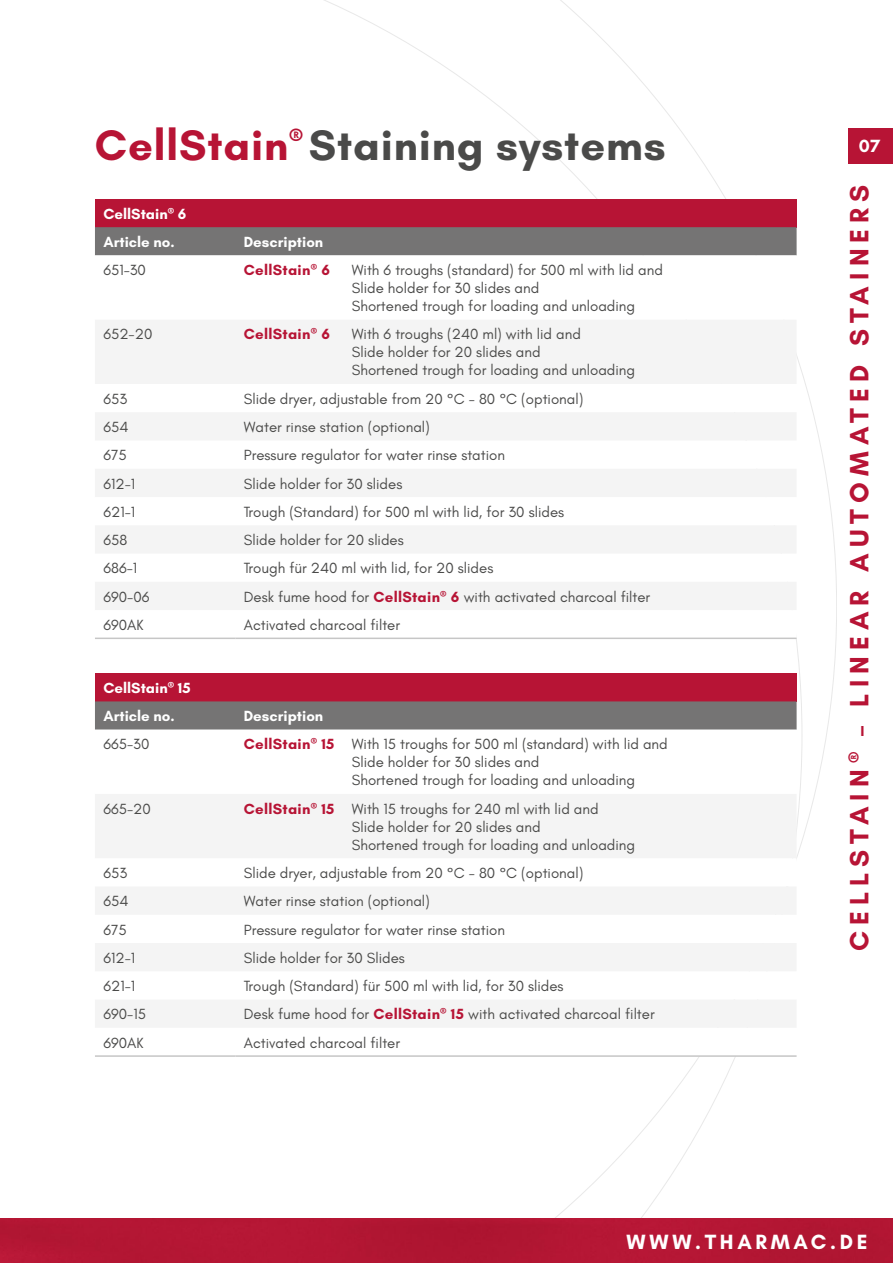
<style>
.page{position:relative;width:893px;height:1263px;background:#fff}
.page>*{position:absolute;margin:0;border:0;box-sizing:border-box;transform-origin:0 0}
.t1{font:700 43.5px "Glacial Indifference";letter-spacing:.02em;color:#4a4a49}
.t2{font:700 43.5px "Glacial Indifference";letter-spacing:.02em;color:#b71435}
.t3{font:700 27px "Glacial Indifference";letter-spacing:.225em;color:#b71435}
.t4{font:700 21px "Glacial Indifference";letter-spacing:.175em;color:#fff}
.t5{font:700 19.2px "Glacial Indifference";color:#b71435}
.t6{font:700 18px "Glacial Indifference";color:#fff}
.t7{font:15px/18px "Glacial Indifference";color:#4a4a49}
.t8{font:700 15px/28.3px "Glacial Indifference";color:#fff}
.t9{font:700 15px "Glacial Indifference";letter-spacing:.02em;color:#b71435}
.s1{font-weight:700;color:#b71435}
</style>
<div class="page">
<div style="left:848px;top:128px;width:45px;height:36px;background:#b71435"></div>
<div style="left:0;top:1218px;width:893px;height:45px;background:#b31633"></div>
<div style="left:95px;top:199px;width:702px;height:28px;background:#b71435"></div>
<div style="left:95px;top:227px;width:702px;height:28px;background:#757474"></div>
<svg style="left:95px;top:255px;width:702px;height:383px"></svg>
<svg style="left:95px;top:320px;width:702px;height:290px;fill:#f4f4f4"></svg>
<hr style="left:95px;top:638px;width:140px;height:1px;background:#c6c6c6">
<hr style="left:235px;top:638px;width:562px;height:1px;background:#c6c6c6">
<div style="left:95px;top:673px;width:702px;height:28px;background:#b71435"></div>
<svg style="left:95px;top:701px;width:702px;height:29px"></svg>
<svg style="left:95px;top:794px;width:702px;height:234px;fill:#f4f4f4"></svg>
<hr style="left:95px;top:1055px;width:140px;height:2px;background:#c6c6c6">
<hr style="left:235px;top:1055px;width:562px;height:2px;background:#c6c6c6">
<h1 class="t2" style="left:95px;top:118px;width:195px">CellStain</h1>
<p class="t5" style="left:289px;top:123px;width:15px">®</p>
<h1 class="t1" style="left:309px;top:118px;width:358px">Staining systems</h1>
<p class="t8" style="left:103px;top:199px;width:84px">CellStain<sup>®</sup> 6<br>Article no.</p>
<p class="t8" style="left:244px;top:227px;width:81px">Description</p>
<p class="t7" style="left:103px;top:261px;width:44px">651-30</p>
<p class="t9" style="left:244px;top:261px;width:88px">CellStain<sup>®</sup> 6</p>
<p class="t7" style="left:352px;top:261px;width:313px">With 6 troughs (standard) for 500 ml with lid and<br>Slide holder for 30 slides and<br>Shortened trough for loading and unloading</p>
<p class="t7" style="left:103px;top:326px;width:50px">652-20</p>
<p class="t9" style="left:244px;top:325px;width:88px">CellStain<sup>®</sup> 6</p>
<p class="t7" style="left:352px;top:326px;width:285px">With 6 troughs (240 ml) with lid and<br>Slide holder for 20 slides and<br>Shortened trough for loading and unloading</p>
<p class="t7" style="left:103px;top:390px;width:25px">653</p>
<p class="t7" style="left:244px;top:390px;width:341px">Slide dryer, adjustable from 20 °C - 80 °C (optional)</p>
<p class="t7" style="left:103px;top:418px;width:27px">654</p>
<p class="t7" style="left:244px;top:418px;width:188px">Water rinse station (optional)</p>
<p class="t7" style="left:103px;top:446px;width:25px">675</p>
<p class="t7" style="left:244px;top:446px;width:263px">Pressure regulator for water rinse station</p>
<p class="t7" style="left:103px;top:475px;width:33px">612-1</p>
<p class="t7" style="left:244px;top:475px;width:160px">Slide holder for 30 slides</p>
<p class="t7" style="left:103px;top:503px;width:33px">621-1</p>
<p class="t7" style="left:244px;top:503px;width:322px">Trough (Standard) for 500 ml with lid, for 30 slides</p>
<p class="t7" style="left:103px;top:531px;width:25px">658</p>
<p class="t7" style="left:244px;top:531px;width:162px">Slide holder for 20 slides</p>
<p class="t7" style="left:103px;top:559px;width:35px">686-1</p>
<p class="t7" style="left:244px;top:559px;width:251px">Trough für 240 ml with lid, for 20 slides</p>
<p class="t7" style="left:103px;top:588px;width:47px">690-06</p>
<p class="t7" style="left:244px;top:588px;width:408px">Desk fume hood for <span class="s1">CellStain</span><sup>®</sup> <span class="s1">6</span> with activated charcoal filter</p>
<p class="t7" style="left:103px;top:616px;width:42px">690AK</p>
<p class="t7" style="left:244px;top:616px;width:158px">Activated charcoal filter</p>
<p class="t8" style="left:103px;top:673px;width:89px">CellStain<sup>®</sup> 15<br>Article no.</p>
<p class="t8" style="left:244px;top:702px;width:81px">Description</p>
<p class="t7" style="left:103px;top:736px;width:47px">665-30</p>
<p class="t7" style="left:352px;top:736px;width:317px;text-indent:-108px"><span class="s1">CellStain</span><sup>®</sup> <span class="s1">15</span> With 15 troughs for 500 ml (standard) with lid and<br>Slide holder for 30 slides and<br>Shortened trough for loading and unloading</p>
<p class="t7" style="left:103px;top:800px;width:49px">665-20</p>
<p class="t7" style="left:352px;top:800px;width:285px;text-indent:-108px"><span class="s1">CellStain</span><sup>®</sup> <span class="s1">15</span> With 15 troughs for 240 ml with lid and<br>Slide holder for 20 slides and<br>Shortened trough for loading and unloading</p>
<p class="t7" style="left:103px;top:864px;width:25px">653</p>
<p class="t7" style="left:244px;top:864px;width:341px">Slide dryer, adjustable from 20 °C - 80 °C (optional)</p>
<p class="t7" style="left:103px;top:892px;width:27px">654</p>
<p class="t7" style="left:244px;top:892px;width:188px">Water rinse station (optional)</p>
<p class="t7" style="left:103px;top:921px;width:25px">675</p>
<p class="t7" style="left:244px;top:921px;width:263px">Pressure regulator for water rinse station</p>
<p class="t7" style="left:103px;top:949px;width:33px">612-1</p>
<p class="t7" style="left:244px;top:949px;width:163px">Slide holder for 30 Slides</p>
<p class="t7" style="left:103px;top:977px;width:33px">621-1</p>
<p class="t7" style="left:244px;top:977px;width:321px">Trough (Standard) für 500 ml with lid, for 30 slides</p>
<p class="t7" style="left:103px;top:1005px;width:44px">690-15</p>
<p class="t7" style="left:244px;top:1005px;width:412px">Desk fume hood for <span class="s1">CellStain</span><sup>®</sup> <span class="s1">15</span> with activated charcoal filter</p>
<p class="t7" style="left:103px;top:1034px;width:42px">690AK</p>
<p class="t7" style="left:244px;top:1034px;width:158px">Activated charcoal filter</p>
<p class="t6" style="left:859px;top:134px;width:23px">07</p>
<h2 class="t3" style="left:843px;top:951px;width:768px;rotate:-90deg">CELLSTAIN <sup>®</sup> – LINEAR AUTOMATED STAINERS</h2>
<h3 class="t4" style="left:627px;top:1229px;width:242px">WWW.THARMAC.DE</h3>
</div>
